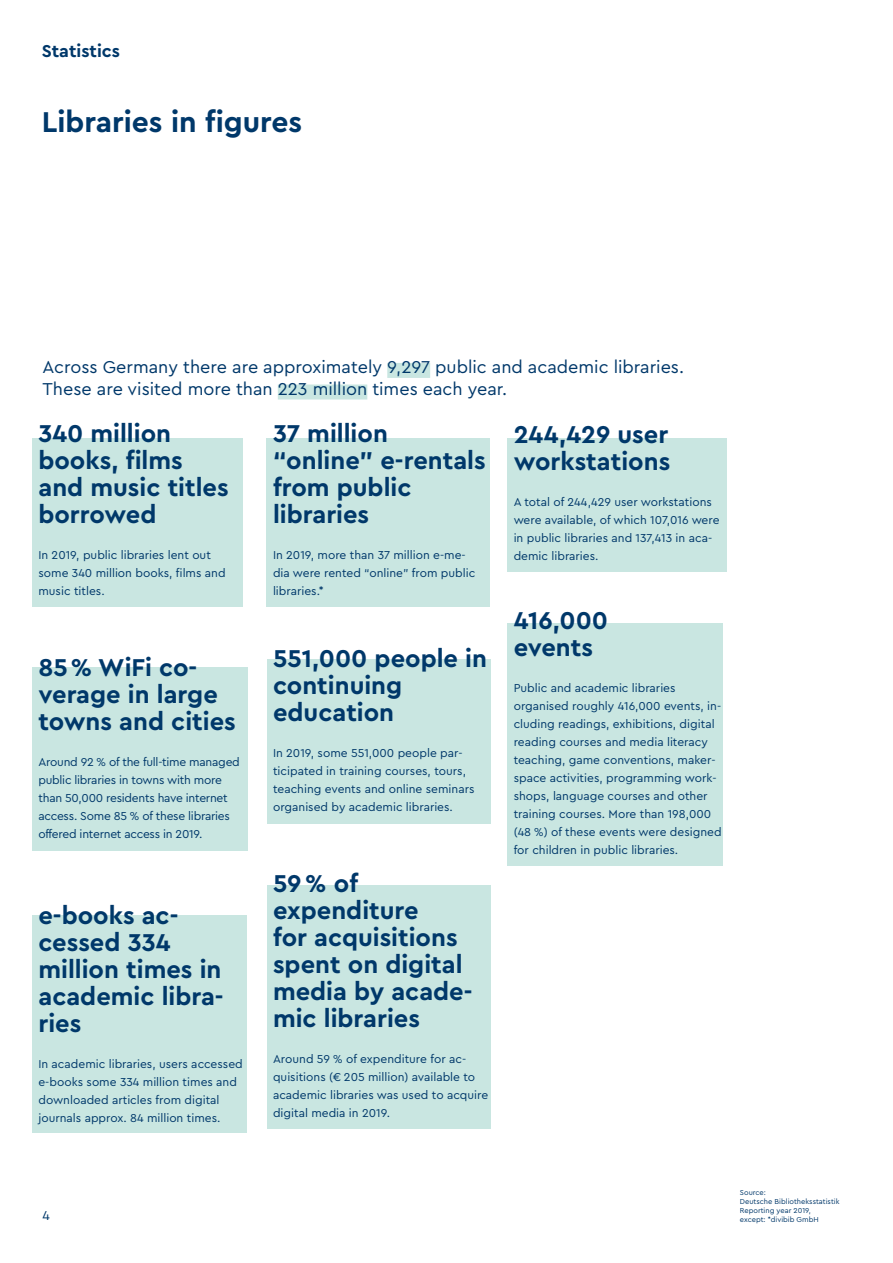
<style>
.page{position:relative;width:893px;height:1263px;background:#fff}
.page>*{position:absolute;margin:0;border:0;box-sizing:border-box;transform-origin:0 0}
.t1{font:700 30px "Cera Pro";color:#00386a}
.t2{font:700 25.5px/27px "Cera Pro";color:#00386a}
.t3{font:18px/21.6px "Cera Pro";color:#00386a}
.t4{font:700 18px "Cera Pro";color:#00386a}
.t5{font:13.5px "Cera Pro";color:#00386a}
.t6{font:12px/18px "Cera Pro";color:#00386a}
.t7{font:12px/18px "Cera Pro";letter-spacing:-.02em;color:#00386a}
.t8{font:7.5px/9px "Cera Pro";color:#00386a}
</style>
<div class="page">
<div style="left:33px;top:438px;width:210px;height:168px;background:#c9e6e1"></div>
<div style="left:266px;top:438px;width:224px;height:168px;background:#c9e6e1"></div>
<div style="left:507px;top:438px;width:220px;height:133px;background:#c9e6e1"></div>
<div style="left:507px;top:623px;width:216px;height:243px;background:#c9e6e1"></div>
<div style="left:33px;top:667px;width:215px;height:183px;background:#c9e6e1"></div>
<div style="left:267px;top:659px;width:223px;height:165px;background:#c9e6e1"></div>
<div style="left:267px;top:885px;width:223px;height:243px;background:#c9e6e1"></div>
<div style="left:33px;top:915px;width:214px;height:217px;background:#c9e6e1"></div>
<div style="left:387px;top:363px;width:43px;height:15px;background:#c9e6e1"></div>
<div style="left:278px;top:384px;width:89px;height:15px;background:#c9e6e1"></div>
<h3 class="t4" style="left:42px;top:39px;width:80px">Statistics</h3>
<h1 class="t1" style="left:42px;top:102px;width:262px">Libraries in figures</h1>
<h3 class="t3" style="left:43px;top:356px;width:643px">Across Germany there are approximately 9,297 public and academic libraries.<br>These are visited more than 223 million times each year.</h3>
<h2 class="t2" style="left:273px;top:418px;width:214px">37 million “online” e-rentals from public libraries</h2>
<p class="t6" style="left:273px;top:545px;width:204px">In 2019, more than 37 million e-me&shy;dia were rented “online” from public libraries.*</p>
<h2 class="t2" style="left:38px;top:418px;width:192px">340 million books, films and music titles borrowed</h2>
<p class="t6" style="left:38px;top:545px;width:189px">In 2019, public libraries lent out some 340 million books, films and music titles.</p>
<h2 class="t2" style="left:514px;top:420px;width:158px">244,429 user workstations</h2>
<p class="t6" style="left:514px;top:493px;width:207px">A total of 244,429 user workstations were available, of which 107,016 were in public libraries and 137,413 in aca&shy;demic libraries.</p>
<h2 class="t2" style="left:38px;top:652px;width:199px">85% WiFi co&shy;verage in large towns and cities</h2>
<p class="t7" style="left:38px;top:752px;width:203px">Around 92 % of the full-time managed public libraries in towns with more than 50,000 residents have internet access. Some 85 % of these libraries offered internet access in 2019.</p>
<h2 class="t2" style="left:38px;top:901px;width:187px">e-books ac&shy;cessed 334 million times in academic libra&shy;ries</h2>
<p class="t6" style="left:38px;top:1054px;width:206px">In academic libraries, users accessed e-books some 334 million times and downloaded articles from digital journals approx. 84 million times.</p>
<h2 class="t2" style="left:273px;top:643px;width:215px">551,000 people in continuing education</h2>
<p class="t6" style="left:273px;top:743px;width:203px">In 2019, some 551,000 people par&shy;ticipated in training courses, tours, teaching events and online seminars organised by academic libraries.</p>
<h2 class="t2" style="left:273px;top:868px;width:201px">59% of expenditure<br>for acquisitions spent on digital media by acade&shy;mic libraries</h2>
<p class="t6" style="left:273px;top:1049px;width:217px">Around 59 % of expenditure for ac&shy;quisitions (€ 205 million) available to academic libraries was used to acquire digital media in 2019.</p>
<h2 class="t2" style="left:514px;top:606px;width:96px">416,000 events</h2>
<p class="t6" style="left:514px;top:679px;width:209px">Public and academic libraries organised roughly 416,000 events, in&shy;cluding readings, exhibitions, digital reading courses and media literacy teaching, game conventions, maker&shy;space activities, programming work&shy;shops, language courses and other training courses. More than 198,000 (48 %) of these events were designed for children in public libraries.</p>
<p class="t5" style="left:43px;top:1207px;width:9px">4</p>
<p class="t8" style="left:740px;top:1187px;width:101px">Source:<br>Deutsche Bibliotheksstatistik<br>Reporting year 2019,<br>except: *divibib GmbH</p>
</div>
